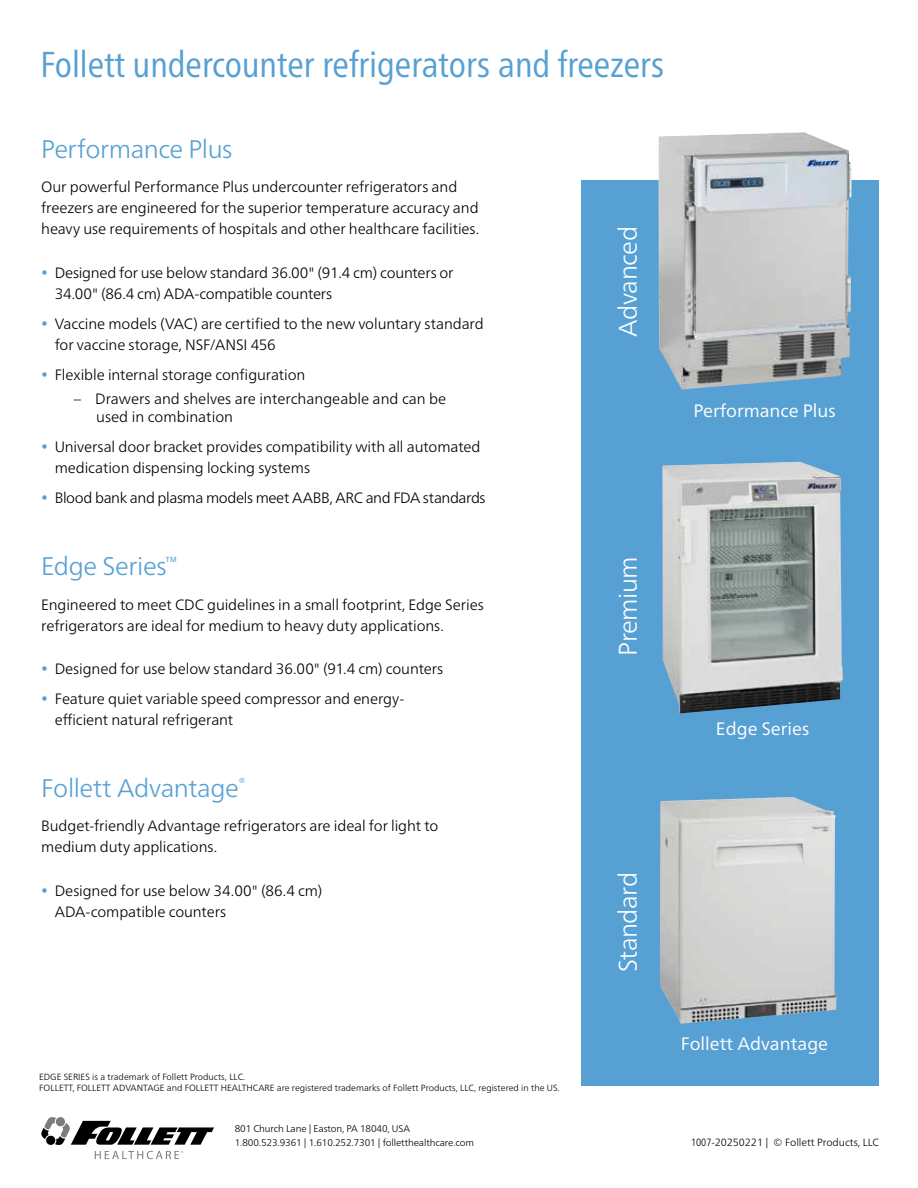
<style>
.page{position:relative;width:918px;height:1188px;background:#fff}
.page>*{position:absolute;margin:0;border:0;box-sizing:border-box;transform-origin:0 0}
.t1{font:condensed 36px "Frutiger Neue LT Pro";color:#56a0d3}
.t2{font:300 25.5px "Frutiger Neue LT Pro";letter-spacing:-.02em;color:#56a0d3}
.t3{font:300 25.5px "Frutiger Neue LT Pro";letter-spacing:-.02em;color:#fff}
.t4{font:18px "Frutiger Neue LT Pro";color:#fff}
.t5{font:300 15px/21px "Frutiger Neue LT Pro";letter-spacing:-.01em;color:#000}
.t6{font:300 10.5px "Frutiger Neue LT Pro";color:#000}
.t7{font:300 9.75px/13.5px "Frutiger Neue LT Pro";letter-spacing:-.01em;color:#000}
.t8{font:300 9px/10.5px "Frutiger Neue LT Pro";color:#000}
.s1{color:#56a0d3}
.s2{font-stretch:condensed}
</style>
<div class="page">
<div style="left:581px;top:180px;width:298px;height:906px;background:#56a0d3"></div>
<img style="left:659px;top:132px;width:193px;height:257px">
<img style="left:660px;top:797px;width:176px;height:227px">
<img style="left:662px;top:462px;width:181px;height:251px">
<svg style="left:41px;top:1117px;width:173px;height:42px"></svg>
<h1 class="t1" style="left:41px;top:43px;width:625px">Follett undercounter refrigerators and freezers</h1>
<h2 class="t2" style="left:41px;top:133px;width:193px">Performance Plus</h2>
<p class="t5" style="left:41px;top:176px;width:440px">Our powerful Performance Plus undercounter refrigerators and freezers are engineered for the superior temperature accuracy and heavy use requirements of hospitals and other healthcare facilities.</p>
<p class="t5" style="left:55px;top:262px;width:400px;text-indent:-13px"><span class="s1">•</span> Designed for use below standard 36.00" (91.4 cm) counters or<br>34.00" (86.4 cm) ADA‑compatible counters</p>
<p class="t5" style="left:55px;top:313px;width:431px;text-indent:-13px"><span class="s1">•</span> Vaccine models (VAC) are certified to the new voluntary standard for vaccine storage, NSF/ANSI 456</p>
<p class="t5" style="left:41px;top:364px;width:266px"><span class="s1">•</span> Flexible internal storage configuration</p>
<p class="t5" style="left:96px;top:390px;width:352px;line-height:18px;text-indent:-22px">– Drawers and shelves are interchangeable and can be used in combination</p>
<p class="t5" style="left:55px;top:436px;width:427px;text-indent:-13px"><span class="s1">•</span> Universal door bracket provides compatibility with all automated medication dispensing locking systems</p>
<p class="t5" style="left:41px;top:487px;width:446px"><span class="s1">•</span> Blood bank and plasma models meet AABB, ARC and FDA standards</p>
<h2 class="t2" style="left:41px;top:551px;width:138px">Edge Series<sup>™</sup></h2>
<p class="t5" style="left:41px;top:594px;width:444px">Engineered to meet CDC guidelines in a small footprint, Edge Series refrigerators are ideal for medium to heavy duty applications.</p>
<p class="t5" style="left:41px;top:658px;width:404px"><span class="s1">•</span> Designed for use below standard 36.00" (91.4 cm) counters</p>
<p class="t5" style="left:55px;top:688px;width:350px;text-indent:-13px"><span class="s1">•</span> Feature quiet variable speed compressor and energy&shy;efficient natural refrigerant</p>
<h2 class="t2" style="left:41px;top:773px;width:206px">Follett Advantage<sup>®</sup></h2>
<p class="t5" style="left:41px;top:816px;width:399px">Budget-friendly Advantage refrigerators are ideal for light to medium duty applications.</p>
<p class="t5" style="left:55px;top:880px;width:269px;text-indent:-13px"><span class="s1">•</span> Designed for use below 34.00" (86.4 cm)<br>ADA‑compatible counters</p>
<h2 class="t3" style="left:612px;top:337px;width:112px;rotate:-90deg">Advanced</h2>
<h2 class="t3" style="left:612px;top:656px;width:101px;rotate:-90deg">Premium</h2>
<h2 class="t3" style="left:612px;top:972px;width:102px;rotate:-90deg">Standard</h2>
<p class="t4" style="left:693px;top:400px;width:144px">Performance Plus</p>
<p class="t4" style="left:716px;top:718px;width:95px">Edge Series</p>
<p class="t8" style="left:39px;top:1072px;width:522px">EDGE SERIES is a trademark of Follett Products, LLC.<br>FOLLETT, FOLLETT ADVANTAGE and FOLLETT HEALTHCARE are registered trademarks of Follett Products, LLC, registered in the US.</p>
<p class="t7" style="left:235px;top:1122px;width:241px">801 Church Lane | Easton, PA 18040, USA<br>1.800.523.9361 | 1.610.252.7301 | folletthealthcare.com</p>
<p class="t4" style="left:681px;top:1033px;width:149px">Follett Advantage</p>
<p class="t6" style="left:691px;top:1136px;width:189px"><span class="s2">1007</span>-20250221 | © Follett Products, LLC</p>
</div>
